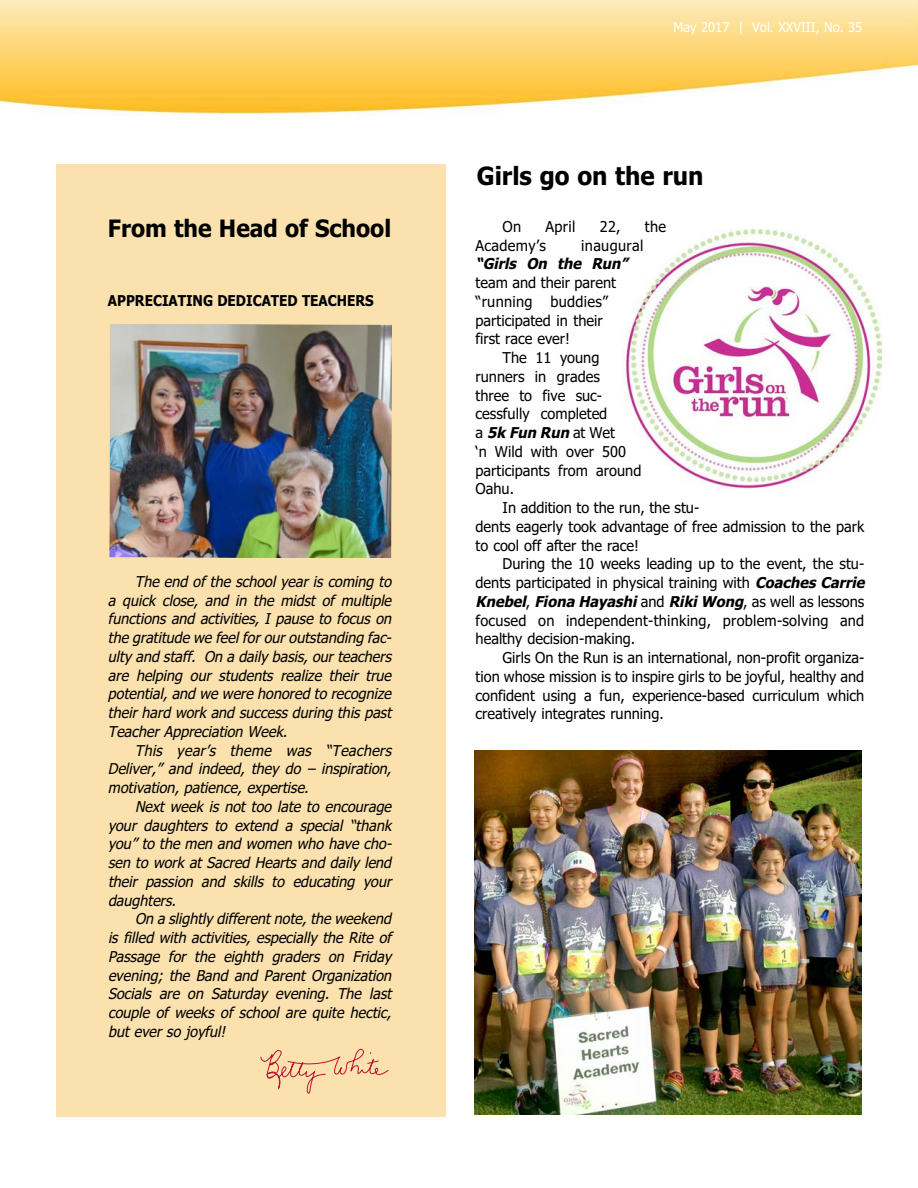
<style>
.page{position:relative;width:918px;height:1188px;background:#fff}
.page>*{position:absolute;margin:0;border:0;box-sizing:border-box;transform-origin:0 0}
.t1{font:700 25.2px "Tahoma";color:#000;scale:.95 1}
.t2{font:700 24px "Tahoma";color:#000;scale:.95 1}
.t3{font:italic 15px/18.8px "Tahoma";color:#000;text-align:justify;scale:.96 1}
.t4{font:15px/18.8px "Tahoma";color:#000}
.t5{font:700 15px "Tahoma";color:#000;scale:.9 1}
.t6{font:15px "Tahoma";letter-spacing:.02em;color:#000}
.t7{font:italic 700 15px "Tahoma";color:#000}
.t8{font:13.5px "Tahoma";color:#fff;scale:.96 1}
.s1{font-weight:700;font-style:italic}
</style>
<div class="page">
<div style="left:56px;top:164px;width:389px;height:953px;background:#fae1ad"></div>
<img style="left:1px;top:1px;width:917px;height:114px">
<svg style="left:261px;top:1049px;width:128px;height:45px"></svg>
<img style="left:109px;top:324px;width:283px;height:234px">
<img style="left:622px;top:230px;width:260px;height:259px">
<img style="left:474px;top:750px;width:388px;height:365px">
<h2 class="t2" style="left:108px;top:215px;width:300px">From the Head of School</h2>
<p class="t5" style="left:108px;top:292px;width:297px">APPRECIATING DEDICATED TEACHERS</p>
<p class="t3" style="left:108px;top:572px;width:301px;text-indent:27px">The end of the school year is coming to a quick close, and in the midst of multiple functions and activities, I pause to focus on the gratitude we feelforouroutstanding fac&shy;ulty and staff. On a daily basis,ourteachers are helping our students realize their true potential,and we were honored to recognize their hard work and success during this past Teacher Appreciation Week.</p>
<p class="t3" style="left:108px;top:741px;width:301px;text-indent:27px">This year’s theme was “Teachers Deliver,” and indeed, they do – inspiration, motivation, patience, expertise.</p>
<p class="t3" style="left:108px;top:797px;width:301px;text-indent:27px">Next week is not too late to encourage your daughters to extend a special “thank you” to the men and women who have cho&shy;sen to work at Sacred Hearts and daily lend their passion and skills to educating your daughters.</p>
<p class="t3" style="left:108px;top:910px;width:301px;text-align:left;text-indent:27px">On a slightly differentnote,the weekend is filled with activities, especially the Rite of Passage for the eighth graders on Friday evening; the Band and Parent Organization Socials are on Saturday evening. The last couple of weeks of school are quite hectic, but ever so joyful!</p>
<p class="t8" style="left:673px;top:20px;width:198px">May 2017 | Vol. XXVIII, No. 35</p>
<h1 class="t1" style="left:477px;top:161px;width:240px">Girls go on the run</h1>
<p class="t4" style="left:503px;top:217px;width:20px">On</p>
<p class="t4" style="left:546px;top:217px;width:31px">April</p>
<p class="t4" style="left:600px;top:217px;width:22px">22,</p>
<p class="t4" style="left:645px;top:217px;width:23px">the</p>
<p class="t6" style="left:476px;top:237px;width:72px">Academy’s</p>
<p class="t6" style="left:581px;top:237px;width:64px">inaugural</p>
<p class="t7" style="left:476px;top:256px;width:158px">“Girls On the Run”</p>
<p class="t4" style="left:476px;top:274px;width:142px">team and their parent “running buddies” participated in their first race ever!</p>
<p class="t4" style="left:476px;top:349px;width:167px;text-indent:27px">The 11 young runners in grades<br>three to five suc&shy;cessfully completed<br>a <span class="s1">5k Fun Run</span> a t Wet<br>‘n Wild with over 500 participants from around<br>Oahu.</p>
<p class="t4" style="left:476px;top:499px;width:390px;text-indent:27px">In addition to the run, the stu-<br>dents eagerly took advantage of free admission to the park to cool off after the race!</p>
<p class="t4" style="left:476px;top:555px;width:394px;text-indent:27px">During the 10 weeks leading up to the event, the stu&shy;dents participated in physical training with <span class="s1">Coaches Carrie Knebel</span>, <span class="s1">Fiona Hayashi</span> a n d <span class="s1">RikiWong</span>, a s w e l l a s l e s s o n s focused on independent-thinking, problem-solving and healthy decision-making.</p>
<p class="t4" style="left:476px;top:649px;width:390px;text-align:justify;text-indent:27px">Girls On the Run is an international, non-profit organiza&shy;tion whose mission is to inspire girls to be joyful, healthy and confident using a fun, experience-based curriculum which creatively integrates running.</p>
</div>
